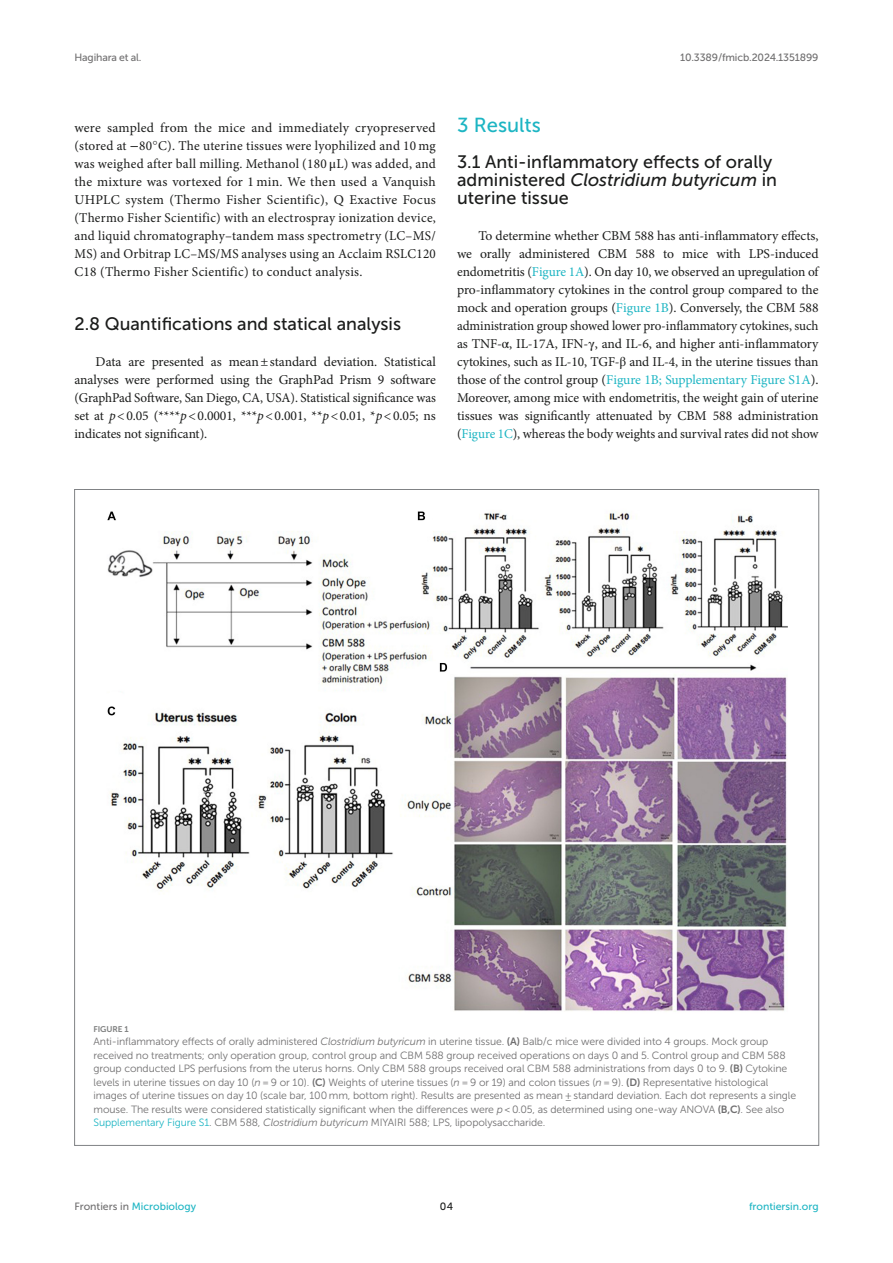
<style>
.page{position:relative;width:893px;height:1263px;background:#fff}
.page>*{position:absolute;margin:0;border:0;box-sizing:border-box;transform-origin:0 0}
.HEAD_1{font:20.25px "Museo Sans 500";color:#1db5c3}
.HEAD_2_after_HEAD_1{font:18px/18px "Museo Sans 500";color:#1b1c1b}
.HEAD_2{font:18px "Museo Sans 500";color:#1b1c1b}
.TEXT_FLUSH{font:13.5px/18px "Minion Pro";letter-spacing:-.005em;color:#1b1c1b;text-align:justify}
.FIG_LEG{font:10.5px/13.5px "Museo Sans 300";letter-spacing:-.01em;color:#706f70}
.t1{font:10.5px "Museo Sans 500";letter-spacing:-.015em;color:#706f70}
.t2{font:10.5px "Museo Sans 500";color:#1db5c3}
.t3{font:10.5px "Museo Sans 500";color:#1b1c1b}
.FIG_HD{font:8.25px "Museo Sans 700";letter-spacing:-.01em;color:#7e7f7f}
.s1{font-family:"STIX General"}
.s2{font-family:"STIX"}
.s3{font-style:italic}
.s4{color:#1db5c3}
.s5{font-family:"Museo Sans 700"}
.s6{color:#706f70}
</style>
<div class="page">
<img style="left:107px;top:511px;width:681px;height:501px">
<p class="t1" style="left:74px;top:51px;width:69px">Hagihara et al.</p>
<p class="t1" style="left:680px;top:51px;width:140px">10.3389/fmicb.2024.1351899</p>
<p class="TEXT_FLUSH" style="left:74px;top:119px;width:363px">were sampled from the mice and immediately cryopreserved (stored at <span class="s1">−</span>80<span class="s2">°</span>C). The uterine tissues were lyophilized and 10 mg was weighed after ball milling. Methanol (180 <span class="s1">μ</span>L) was added, and the mixture was vortexed for 1 min. We then used a Vanquish UHPLC system (Thermo Fisher Scientific), Q Exactive Focus (Thermo Fisher Scientific) with an electrospray ionization device, and liquid chromatography–tandem mass spectrometry (LC–MS/ MS) and Orbitrap LC–MS/MS analyses using an Acclaim RSLC120<br>C18 (Thermo Fisher Scientific) to conduct analysis.</p>
<p class="HEAD_2" style="left:74px;top:314px;width:328px">2.8 Quantifications and statical analysis</p>
<p class="TEXT_FLUSH" style="left:74px;top:353px;width:363px;text-indent:21px">Data are presented as mean±standard deviation. Statistical analyses were performed using the GraphPad Prism 9 software (GraphPad Software, San Diego, CA, USA). Statistical significance was set at <span class="s3">p</span>&lt;0.05 (****<span class="s3">p</span>&lt;0.0001, ***<span class="s3">p</span>&lt;0.001, **<span class="s3">p</span>&lt;0.01, *<span class="s3">p</span>&lt;0.05; ns indicates not significant).</p>
<p class="HEAD_1" style="left:457px;top:114px;width:85px">3 Results</p>
<p class="HEAD_2_after_HEAD_1" style="left:457px;top:153px;width:321px">3.1 Anti-inflammatory effects of orally administered <span class="s3">Clostridium butyricum</span> in uterine tissue</p>
<p class="TEXT_FLUSH" style="left:457px;top:227px;width:363px;text-indent:21px">To determine whether CBM 588 has anti-inflammatory effects, we orally administered CBM 588 to mice with LPS-induced endometritis (<span class="s4">Figure 1A</span>). On day 10, we observed an upregulation of pro-inflammatory cytokines in the control group compared to the mock and operation groups (<span class="s4">Figure 1B</span>). Conversely, the CBM 588 administration group showed lower pro-inflammatory cytokines, such as TNF-<span class="s1">α</span>, IL-17A, IFN-<span class="s1">γ</span>, and IL-6, and higher anti-inflammatory cytokines, such as IL-10, TGF-<span class="s1">β</span> and IL-4, in the uterine tissues than those of the control group (<span class="s4">Figure 1B; Supplementary Figure S1A</span>).<br>Moreover, among mice with endometritis, the weight gain of uterine tissues was significantly attenuated by CBM 588 administration (<span class="s4">Figure 1C</span>), whereas the body weights and survival rates did not show</p>
<p class="FIG_HD" style="left:94px;top:1024px;width:37px">FIGURE 1</p>
<p class="FIG_LEG" style="left:94px;top:1035px;width:704px">Anti-inflammatory effects of orally administered <span class="s3">Clostridium butyricum</span> in uterine tissue. <span class="s5">(A)</span> Balb/c mice were divided into 4 groups. Mock group received no treatments; only operation group, control group and CBM 588 group received operations on days 0 and 5. Control group and CBM 588 group conducted LPS perfusions from the uterus horns. Only CBM 588 groups received oral CBM 588 administrations from days 0 to 9. <span class="s5">(B)</span> Cytokine levels in uterine tissues on day 10 (<span class="s3">n</span> = 9 or 10). <span class="s5">(C)</span> Weights of uterine tissues (<span class="s3">n</span> = 9 or 19) and colon tissues (<span class="s3">n</span> = 9). <span class="s5">(D)</span> Representative histological images of uterine tissues on day 10 (scale bar, 100 mm, bottom right). Results are presented as mean ± standard deviation. Each dot represents a single mouse. The results were considered statistically significant when the differences were <span class="s3">p</span> &lt; 0.05, as determined using one-way ANOVA <span class="s5">(B,C)</span>. See also <span class="s4">Supplementary Figure S1</span>. CBM 588, <span class="s3">Clostridium butyricum</span> MIYAIRI 588; LPS, lipopolysaccharide.</p>
<p class="t2" style="left:74px;top:1200px;width:123px"><span class="s6">Frontiers in</span> Microbiology</p>
<p class="t3" style="left:440px;top:1200px;width:15px">04</p>
<p class="t2" style="left:749px;top:1200px;width:71px">frontiersin.org</p>
</div>
